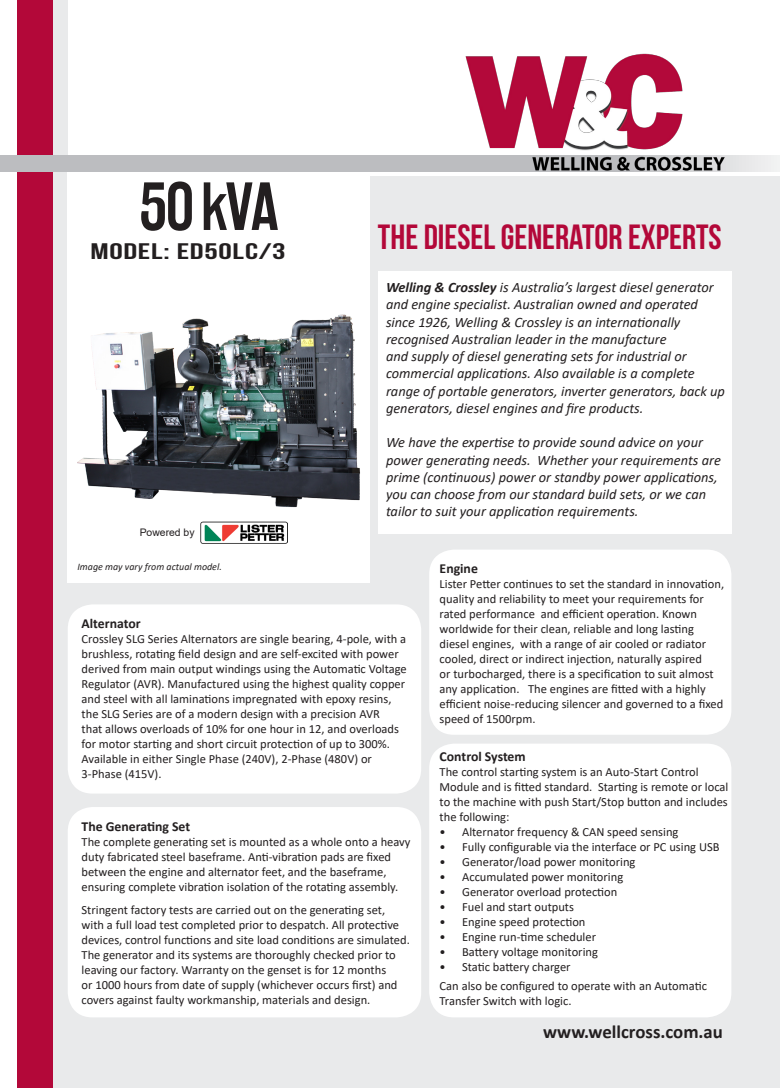
<style>
.page{position:relative;width:780px;height:1088px;background:#fff}
.page>*{position:absolute;margin:0;border:0;box-sizing:border-box;transform-origin:0 0}
.t1{font:60px "Rakesly Rg";color:#231f20}
.t2{font:35px "Bebas Neue";color:#b30839}
.t3{font:22.5px "Bebas Neue";letter-spacing:.02em;color:#231f20;scale:1.5 1}
.t4{font:700 18.75px "Calibri";color:#231f20}
.t5{font:italic 14.38px/17.2px "Calibri";color:#231f20}
.t6{font:700 13.75px "Calibri";color:#231f20}
.t7{font:12.5px/15px "Calibri";color:#231f20}
.t8{font:10.38px "Arial";color:#231f20}
.t9{font:italic 10px "Calibri";color:#231f20}
.s1{font-weight:700}
</style>
<div class="page">
<div style="left:53px;top:0;width:14px;height:182px;background:#e9eaeb"></div>
<div style="left:53px;top:177px;width:727px;height:911px;background:#e9eaeb"></div>
<div style="left:68px;top:807px;width:353px;height:210px;background:#fff;border-radius:25px"></div>
<div style="left:429px;top:743px;width:302px;height:274px;background:#fff;border-radius:25px"></div>
<div style="left:68px;top:604px;width:353px;height:189px;background:#fff;border-radius:25px"></div>
<div style="left:429px;top:549px;width:302px;height:186px;background:#fff;border-radius:25px"></div>
<div style="left:378px;top:271px;width:353px;height:262px;background:#fff"></div>
<div style="left:68px;top:172px;width:302px;height:411px;background:#fff"></div>
<div style="left:18px;top:0;width:35px;height:1088px;background:#b30839"></div>
<div style="left:0;top:155px;width:780px;height:17px;background:#bcbdc0"></div>
<img style="left:463px;top:53px;width:263px;height:124px">
<img style="left:201px;top:521px;width:86px;height:23px">
<img style="left:77px;top:314px;width:283px;height:194px">
<p class="t1" style="left:140px;top:171px;width:140px">50 kVA</p>
<p class="t3" style="left:90px;top:239px;width:132px">MODEL: ED50LC/3</p>
<p class="t2" style="left:378px;top:218px;width:345px">THE DIESEL GENERATOR EXPERTS</p>
<p class="t5" style="left:386px;top:278px;width:340px"><span class="s1">Welling &amp; Crossley</span> is Australia’s largest diesel generator and engine specialist. Australian owned and operated since 1926, Welling &amp; Crossley is an internationally recognised Australian leader in the manufacture<br>and supply of diesel generating sets for industrial or commercial applications. Also available is a complete range of portable generators, inverter generators, back up generators, diesel engines and fire products.</p>
<p class="t5" style="left:386px;top:433px;width:336px">We have the expertise to provide sound advice on your power generating needs. Whether your requirements are prime (continuous) power or standby power applications, you can choose from our standard build sets, or we can tailor to suit your application requirements.</p>
<p class="t8" style="left:140px;top:525px;width:56px">Powered by</p>
<p class="t9" style="left:77px;top:560px;width:146px">Image may vary from actual model.</p>
<p class="t6" style="left:82px;top:614px;width:61px">Alternator</p>
<p class="t7" style="left:82px;top:631px;width:327px">Crossley SLG Series Alternators are single bearing, 4-pole, with a brushless, rotating field design and are self-excited with power derived from main output windings using the Automatic Voltage Regulator (AVR). Manufactured using the highest quality copper and steel with all laminations impregnated with epoxy resins, the SLG Series are of a modern design with a precision AVR<br>that allows overloads of 10% for one hour in 12, and overloads for motor starting and short circuit protection of up to 300%.<br>Available in either Single Phase (240V), 2-Phase (480V) or 3-Phase (415V).</p>
<p class="t6" style="left:82px;top:817px;width:110px">The Generating Set</p>
<p class="t7" style="left:82px;top:834px;width:330px">The complete generating set is mounted as a whole onto a heavy duty fabricated steel baseframe. Anti-vibration pads are fixed between the engine and alternator feet, and the baseframe, ensuring complete vibration isolation of the rotating assembly.</p>
<p class="t7" style="left:82px;top:901px;width:330px">Stringent factory tests are carried out on the generating set, with a full load test completed prior to despatch. All protective devices, control functions and site load conditions are simulated.<br>The generator and its systems are thoroughly checked prior to leaving our factory. Warranty on the genset is for 12 months<br>or 1000 hours from date of supply (whichever occurs first) and covers against faulty workmanship, materials and design.</p>
<p class="t6" style="left:439px;top:558px;width:40px">Engine</p>
<p class="t7" style="left:439px;top:576px;width:286px">Lister Petter continues to set the standard in innovation, quality and reliability to meet your requirements for rated performance and efficient operation. Known worldwide for their clean, reliable and long lasting diesel engines, with a range of air cooled or radiator cooled, direct or indirect injection, naturally aspired<br>or turbocharged, there is a specification to suit almost any application. The engines are fitted with a highly efficient noise-reducing silencer and governed to a fixed speed of 1500rpm.</p>
<p class="t6" style="left:439px;top:747px;width:88px">Control System</p>
<p class="t7" style="left:439px;top:764px;width:290px">The control starting system is an Auto-Start Control Module and is fitted standard. Starting is remote or local to the machine with push Start/Stop button and includes the following:</p>
<p class="t7" style="left:439px;top:824px;width:240px">• Alternator frequency &amp; CAN speed sensing</p>
<p class="t7" style="left:439px;top:839px;width:281px">• Fully configurable via the interface or PC using USB</p>
<p class="t7" style="left:439px;top:854px;width:197px">• Generator/load power monitoring</p>
<p class="t7" style="left:439px;top:869px;width:185px">• Accumulated power monitoring</p>
<p class="t7" style="left:439px;top:884px;width:179px">• Generator overload protection</p>
<p class="t7" style="left:439px;top:899px;width:136px">• Fuel and start outputs</p>
<p class="t7" style="left:439px;top:914px;width:147px">• Engine speed protection</p>
<p class="t7" style="left:439px;top:929px;width:158px">• Engine run-time scheduler</p>
<p class="t7" style="left:439px;top:944px;width:160px">• Battery voltage monitoring</p>
<p class="t7" style="left:439px;top:959px;width:132px">• Static battery charger</p>
<p class="t7" style="left:439px;top:978px;width:269px">Can also be configured to operate with an Automatic<br>Transfer Switch with logic.</p>
<p class="t4" style="left:543px;top:1019px;width:181px">www.wellcross.com.au</p>
</div>
